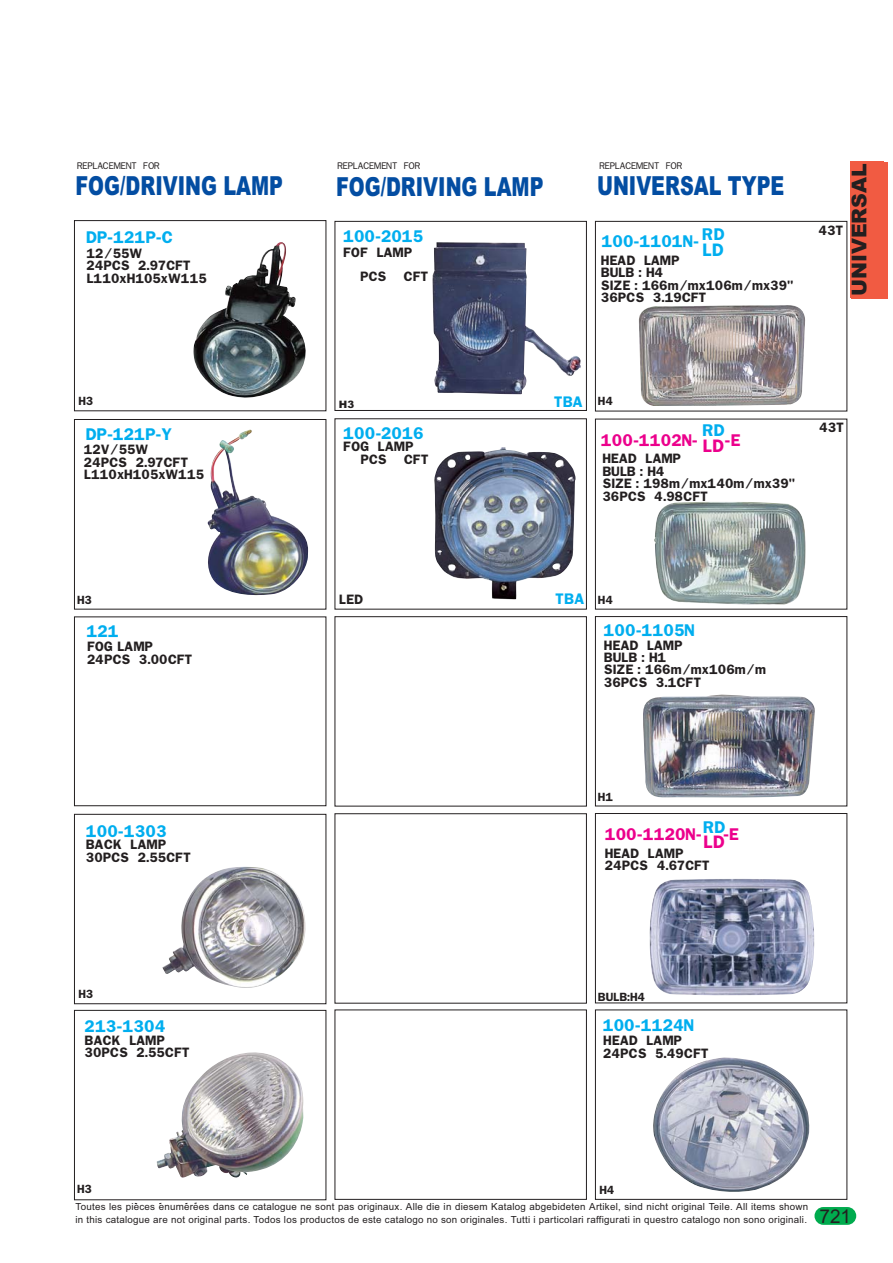
<style>
.page{position:relative;width:893px;height:1263px;background:#fff}
.page>*{position:absolute;margin:0;border:0;box-sizing:border-box;transform-origin:0 0}
.t1{font:900 26.25px "Arial";color:#034da2;scale:.73 1}
.t2{font:900 20.4px "Arial";color:#231f20}
.t3{font:18.9px "Arial";color:#231f20}
.t4{font:15.45px "Franklin Demi";color:#ec008c}
.t5{font:15.45px "Franklin Demi";color:#00aeef}
.t6{font:14.55px "Franklin Demi";color:#00aeef}
.t7{font:14.55px "Franklin Demi";color:#ec008c}
.t8{font:13.2px "Franklin Demi";color:#00aeef}
.t9{font:11.7px/12.5px "Franklin Demi";color:#231f20}
.t10{font:10.2px "Franklin Demi";color:#231f20}
.t11{font:900 10.2px "Arial";color:#231f20}
.t12{font:9.75px/13.2px "Arial";letter-spacing:.025em;color:#231f20}
.t13{font:8.25px "Franklin";color:#231f20}
</style>
<div class="page">
<div style="left:852px;top:162px;width:36px;height:137px;background:#f15b42"></div>
<div style="left:814px;top:1207px;width:42px;height:18px;background:#00ab4e;border-radius:9px"></div>
<div style="left:850px;top:162px;width:34px;height:136px;background:#f15b42"></div>
<div style="left:74px;top:617px;width:252px;height:189px;border:1px solid #231f20"></div>
<img style="left:157px;top:1052px;width:146px;height:126px">
<div style="left:74px;top:1010px;width:252px;height:190px;border:1px solid #231f20"></div>
<img style="left:162px;top:866px;width:144px;height:122px">
<div style="left:74px;top:814px;width:252px;height:190px;border:1px solid #231f20"></div>
<img style="left:207px;top:429px;width:101px;height:167px">
<div style="left:74px;top:419px;width:252px;height:191px;border:1px solid #231f20"></div>
<img style="left:193px;top:242px;width:113px;height:156px">
<div style="left:74px;top:220px;width:252px;height:191px;border:1px solid #231f20"></div>
<img style="left:432px;top:242px;width:149px;height:152px">
<div style="left:335px;top:221px;width:252px;height:190px;border:1px solid #231f20"></div>
<img style="left:434px;top:447px;width:141px;height:153px">
<img style="left:653px;top:1057px;width:157px;height:135px">
<div style="left:595px;top:1010px;width:252px;height:190px;border:1px solid #231f20"></div>
<img style="left:649px;top:879px;width:165px;height:116px">
<div style="left:595px;top:813px;width:252px;height:190px;border:1px solid #231f20"></div>
<img style="left:643px;top:695px;width:172px;height:102px">
<div style="left:595px;top:616px;width:252px;height:190px;border:1px solid #231f20"></div>
<img style="left:654px;top:502px;width:151px;height:103px">
<img style="left:639px;top:305px;width:166px;height:101px">
<div style="left:595px;top:221px;width:252px;height:190px;border:1px solid #231f20"></div>
<svg style="left:334px;top:616px;width:253px;height:584px"></svg>
<p class="t13" style="left:77px;top:163px;width:84px">REPLACEMENT FOR</p>
<h1 class="t1" style="left:76px;top:170px;width:286px">FOG/DRIVING LAMP</h1>
<p class="t6" style="left:86px;top:231px;width:89px">DP-121P-C</p>
<p class="t9" style="left:86px;top:248px;width:122px">12/55W<br>24PCS 2.97CFT<br>L110xH105xW115</p>
<p class="t13" style="left:337px;top:162px;width:84px">REPLACEMENT FOR</p>
<h1 class="t1" style="left:336px;top:172px;width:286px">FOG/DRIVING LAMP</h1>
<p class="t6" style="left:343px;top:231px;width:82px">100-2015</p>
<p class="t9" style="left:360px;top:241px;width:53px;line-height:24.8px;text-indent:-17px">FOF LAMP<br>PCS</p>
<p class="t9" style="left:404px;top:272px;width:26px">CFT</p>
<p class="t13" style="left:599px;top:162px;width:84px">REPLACEMENT FOR</p>
<h1 class="t1" style="left:597px;top:171px;width:258px">UNIVERSAL TYPE</h1>
<p class="t6" style="left:601px;top:235px;width:124px">100-1101N- RD</p>
<h3 class="t5" style="left:702px;top:243px;width:23px">LD</h3>
<p class="t9" style="left:601px;top:256px;width:193px">HEAD LAMP<br>BULB : H4<br>SIZE : 166m/mx106m/mx39"<br>36PCS 3.19CFT</p>
<p class="t9" style="left:818px;top:225px;width:27px">43T</p>
<h2 class="t2" style="left:847px;top:296px;width:134px;rotate:-90deg">UNIVERSAL</h2>
<p class="t10" style="left:78px;top:397px;width:16px">H3</p>
<p class="t6" style="left:86px;top:428px;width:88px">DP-121P-Y</p>
<p class="t9" style="left:84px;top:445px;width:122px">12V/55W<br>24PCS 2.97CFT<br>L110xH105xW115</p>
<p class="t11" style="left:339px;top:398px;width:17px">H3</p>
<p class="t8" style="left:554px;top:396px;width:31px">TBA</p>
<p class="t6" style="left:343px;top:427px;width:82px">100-2016</p>
<p class="t9" style="left:360px;top:442px;width:55px;text-indent:-17px">FOG LAMP<br>PCS</p>
<p class="t9" style="left:404px;top:454px;width:26px">CFT</p>
<p class="t10" style="left:598px;top:397px;width:17px">H4</p>
<p class="t6" style="left:702px;top:424px;width:24px">RD</p>
<p class="t9" style="left:819px;top:423px;width:27px">43T</p>
<h3 class="t4" style="left:702px;top:439px;width:23px">LD</h3>
<p class="t7" style="left:601px;top:435px;width:98px">100-1102N-</p>
<p class="t7" style="left:724px;top:435px;width:17px">-E</p>
<p class="t9" style="left:602px;top:454px;width:193px">HEAD LAMP<br>BULB : H4<br>SIZE : 198m/mx140m/mx39"<br>36PCS 4.98CFT</p>
<p class="t10" style="left:77px;top:596px;width:16px">H3</p>
<p class="t9" style="left:339px;top:595px;width:25px">LED</p>
<p class="t8" style="left:555px;top:594px;width:31px">TBA</p>
<p class="t10" style="left:598px;top:596px;width:17px">H4</p>
<p class="t6" style="left:86px;top:626px;width:34px">121</p>
<p class="t9" style="left:87px;top:642px;width:107px">FOG LAMP<br>24PCS 3.00CFT</p>
<p class="t6" style="left:603px;top:624px;width:93px">100-1105N</p>
<p class="t9" style="left:604px;top:640px;width:164px">HEAD LAMP<br>BULB : H1<br>SIZE : 166m/mx106m/m<br>36PCS 3.1CFT</p>
<p class="t10" style="left:598px;top:793px;width:17px">H1</p>
<p class="t6" style="left:86px;top:825px;width:82px">100-1303</p>
<p class="t9" style="left:86px;top:840px;width:107px">BACK LAMP<br>30PCS 2.55CFT</p>
<p class="t6" style="left:703px;top:821px;width:24px">RD</p>
<h3 class="t4" style="left:703px;top:836px;width:23px">LD</h3>
<p class="t7" style="left:605px;top:828px;width:98px">100-1120N-</p>
<p class="t7" style="left:723px;top:828px;width:17px">-E</p>
<p class="t9" style="left:605px;top:848px;width:107px">HEAD LAMP<br>24PCS 4.67CFT</p>
<p class="t10" style="left:78px;top:990px;width:16px">H3</p>
<p class="t10" style="left:598px;top:992px;width:49px">BULB:H4</p>
<p class="t6" style="left:85px;top:1021px;width:82px">213-1304</p>
<p class="t9" style="left:85px;top:1035px;width:107px">BACK LAMP<br>30PCS 2.55CFT</p>
<p class="t6" style="left:603px;top:1019px;width:93px">100-1124N</p>
<p class="t9" style="left:603px;top:1036px;width:107px">HEAD LAMP<br>24PCS 5.49CFT</p>
<p class="t10" style="left:77px;top:1185px;width:16px">H3</p>
<p class="t10" style="left:599px;top:1186px;width:17px">H4</p>
<p class="t12" style="left:76px;top:1201px;width:734px">Toutes les pieces enumerees dans ce catalogue ne sont pas originaux. Alle die in diesem Katalog abgebideten Artikel, sind nicht original Teile. All items shown in this catalogue are not original parts. Todos los productos de este catalogo no son originales. Tutti i particolari raffigurati in questro catalogo non sono originali.</p>
<h3 class="t3" style="left:819px;top:1209px;width:33px">721</h3>
</div>
